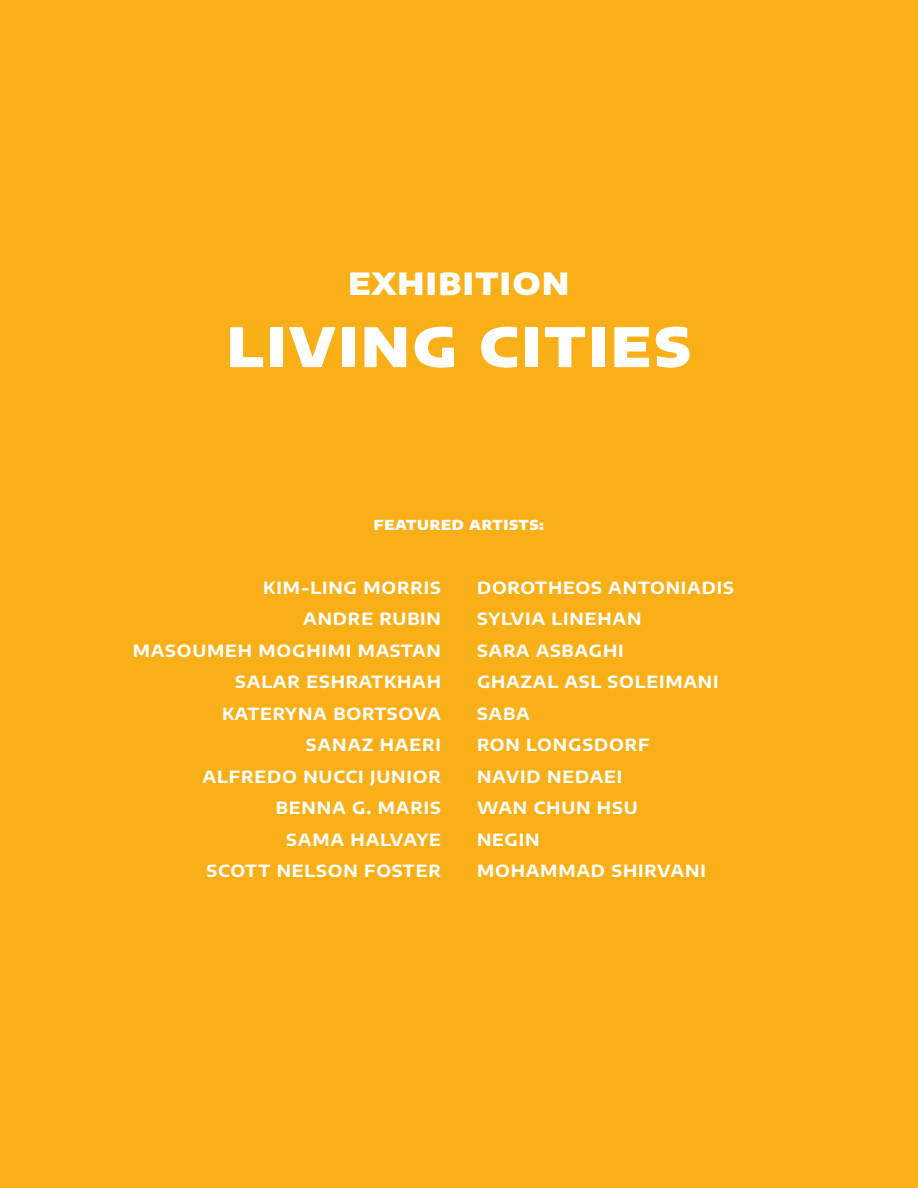
<style>
.page{position:relative;width:918px;height:1188px;background:#f9b018}
.page>*{position:absolute;margin:0;border:0;box-sizing:border-box;transform-origin:0 0}
.t1{font:900 54px "Encode Sans Expanded";letter-spacing:.05em;color:#fff}
.t2{font:900 30px "Encode Sans Expanded";letter-spacing:.05em;color:#fff}
.t3{font:700 16.5px/31.5px "Encode Sans Expanded";letter-spacing:.05em;color:#fff;text-align:right}
.t4{font:900 13.5px "Encode Sans Expanded";letter-spacing:.05em;color:#fff}
</style>
<div class="page">
<h2 class="t2" style="left:349px;top:264px;width:222px">EXHIBITION</h2>
<h1 class="t1" style="left:227px;top:312px;width:466px">LIVING CITIES</h1>
<p class="t4" style="left:374px;top:516px;width:172px">FEATURED ARTISTS:</p>
<p class="t3" style="left:133px;top:571px;width:310px">KIM-LING MORRIS<br>ANDRE RUBIN<br>MASOUMEH MOGHIMI MASTAN<br>SALAR ESHRATKHAH<br>KATERYNA BORTSOVA<br>SANAZ HAERI<br>ALFREDO NUCCI JUNIOR<br>BENNA G. MARIS<br>SAMA HALVAYE<br>SCOTT NELSON FOSTER</p>
<p class="t3" style="left:477px;top:571px;width:258px;text-align:left">DOROTHEOS ANTONIADIS<br>SYLVIA LINEHAN<br>SARA ASBAGHI<br>GHAZAL ASL SOLEIMANI<br>SABA<br>RON LONGSDORF<br>NAVID NEDAEI<br>WAN CHUN HSU<br>NEGIN<br>MOHAMMAD SHIRVANI</p>
</div>
